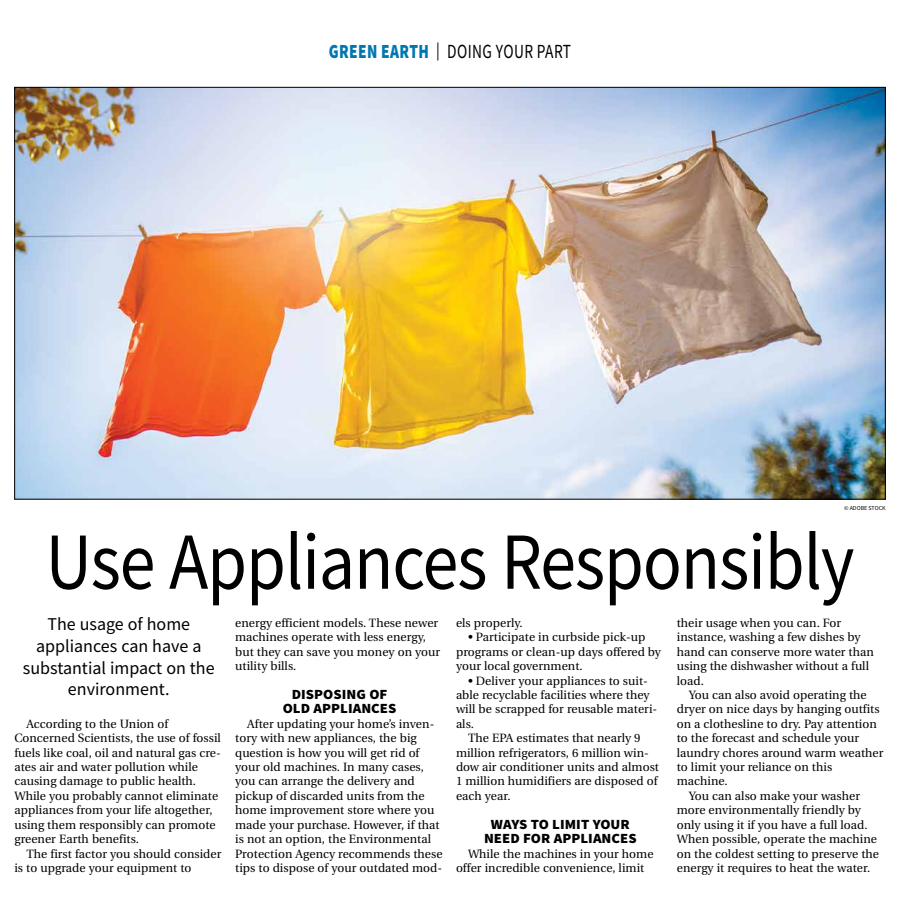
<style>
.page{position:relative;width:900px;height:908px;background:#fff}
.page>*{position:absolute;margin:0;border:0;box-sizing:border-box;transform-origin:0 0}
.t1{font:81px "Source Sans Pro";letter-spacing:-.015em;color:#000;scale:.89 1}
.t2{font:20px "Source Sans Pro";letter-spacing:.025em;color:#000;scale:.77 1}
.t3{font:18px/21.6px "Source Sans Pro";color:#000;text-align:center}
.t4{font:900 14px/14.4px "Source Sans Pro";letter-spacing:.005em;color:#000;text-align:center;scale:1.05 1}
.t5{font:12px/14.4px "Utopia";letter-spacing:.005em;color:#000}
.t6{font:6px "Source Sans Pro";color:#000}
.s1{font-weight:900;color:#0077b1}
.s2{font-size:18px}
</style>
<div class="page">
<img style="left:16px;top:89px;width:868px;height:408px">
<h2 class="t2" style="left:329px;top:39px;width:316px"><span class="s1">GREEN EARTH</span> <span class="s2">|</span> DOING YOUR PART</h2>
<p class="t6" style="left:844px;top:504px;width:43px">© ADOBE STOCK</p>
<h1 class="t1" style="left:46px;top:510px;width:910px">Use Appliances Responsibly</h1>
<h3 class="t3" style="left:23px;top:613px;width:193px">The usage of home appliances can have a substantial impact on the environment.</h3>
<p class="t5" style="left:235px;top:615px;width:207px">energy efficient models. These newer machines operate with less energy, but they can save you money on your utility bills.</p>
<p class="t4" style="left:283px;top:686px;width:110px">DISPOSING OF<br>OLD APPLIANCES</p>
<p class="t5" style="left:235px;top:716px;width:209px;text-indent:12px">After updating your home’s inven&shy;tory with new appliances, the big question is how you will get rid of your old machines. In many cases, you can arrange the delivery and pickup of discarded units from the home improvement store where you made your purchase. However, if that is not an option, the Environmental Protection Agency recommends these tips to dispose of your outdated mod-</p>
<p class="t5" style="left:456px;top:615px;width:68px">els properly.</p>
<p class="t5" style="left:456px;top:630px;width:206px;text-indent:12px">• Participate in curbside pick-up programs or clean-up days offered by your local government.</p>
<p class="t5" style="left:456px;top:673px;width:203px;text-indent:12px">• Deliver your appliances to suit&shy;able recyclable facilities where they will be scrapped for reusable materi&shy;als.</p>
<p class="t5" style="left:456px;top:731px;width:205px;text-indent:12px">The EPA estimates that nearly 9 million refrigerators, 6 million win&shy;dow air conditioner units and almost<br>1 million humidifiers are disposed of each year.</p>
<p class="t4" style="left:484px;top:816px;width:147px">WAYS TO LIMIT YOUR<br>NEED FOR APPLIANCES</p>
<p class="t5" style="left:456px;top:846px;width:199px;text-indent:12px">While the machines in your home offer incredible convenience, limit</p>
<p class="t5" style="left:677px;top:615px;width:199px">their usage when you can. For instance, washing a few dishes by hand can conserve more water than using the dishwasher without a full load.</p>
<p class="t5" style="left:689px;top:687px;width:179px">You can also avoid operating the</p>
<p class="t5" style="left:677px;top:702px;width:204px">dryer on nice days by hanging outfits</p>
<p class="t5" style="left:677px;top:716px;width:202px">on a clothesline to dry. Pay attention</p>
<p class="t5" style="left:677px;top:731px;width:184px">to the forecast and schedule your</p>
<p class="t5" style="left:677px;top:745px;width:208px">laundry chores around warm weather</p>
<p class="t5" style="left:677px;top:759px;width:157px">to limit your reliance on this</p>
<p class="t5" style="left:677px;top:774px;width:52px">machine.</p>
<p class="t5" style="left:689px;top:788px;width:173px">You can also make your washer</p>
<p class="t5" style="left:677px;top:803px;width:186px">more environmentally friendly by</p>
<p class="t5" style="left:677px;top:817px;width:192px">only using it if you have a full load.</p>
<p class="t5" style="left:677px;top:831px;width:202px">When possible, operate the machine</p>
<p class="t5" style="left:677px;top:846px;width:204px">on the coldest setting to preserve the</p>
<p class="t5" style="left:677px;top:860px;width:195px">energy it requires to heat the water.</p>
<p class="t5" style="left:14px;top:716px;width:208px;text-indent:12px">According to the Union of Concerned Scientists, the use of fossil fuels like coal, oil and natural gas cre&shy;ates air and water pollution while causing damage to public health.<br>While you probably cannot eliminate appliances from your life altogether, using them responsibly can promote greener Earth benefits.</p>
<p class="t5" style="left:14px;top:846px;width:209px;text-indent:12px">The first factor you should consider is to upgrade your equipment to</p>
</div>
